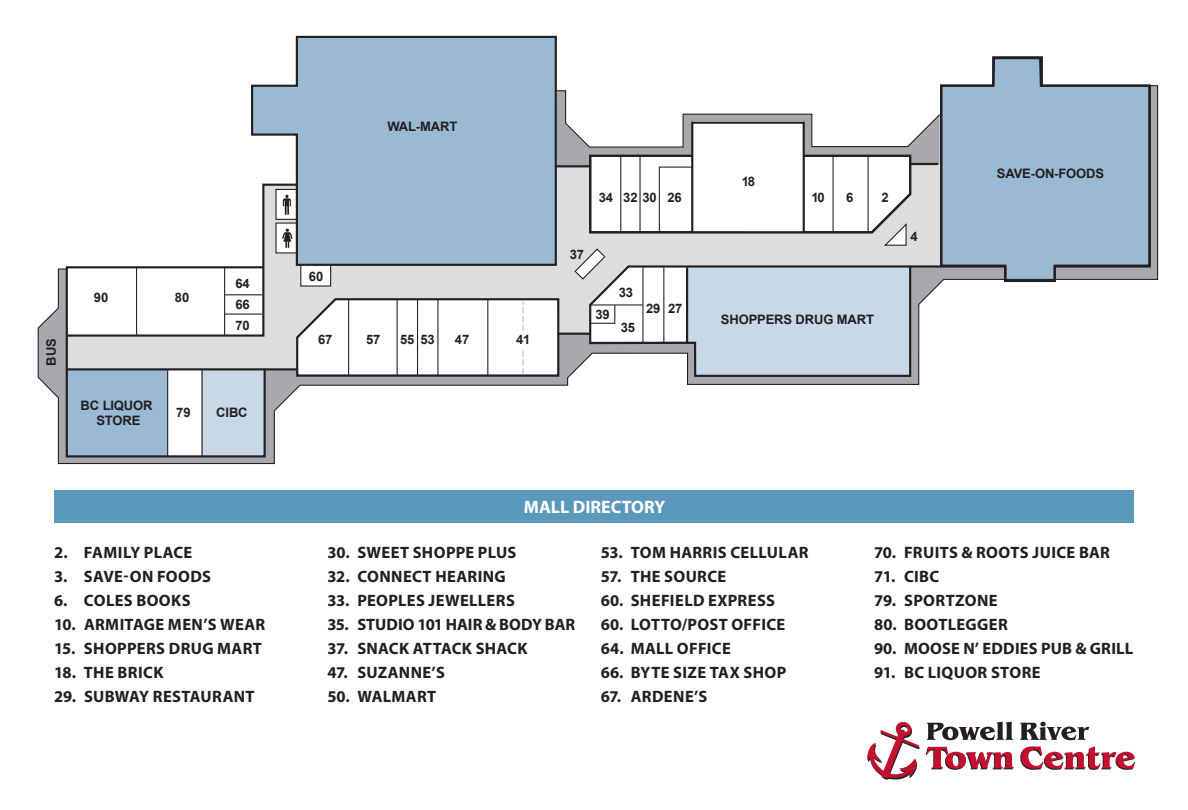
<style>
.page{position:relative;width:1188px;height:810px;background:#fff}
.page>*{position:absolute;margin:0;border:0;box-sizing:border-box;transform-origin:0 0}
.t1{font:700 18px "Myriad Pro";color:#fff}
.t2{font:700 16.5px "Myriad Pro";letter-spacing:.015em;color:#231f20}
.t3{font:700 16.5px "Myriad Pro";letter-spacing:-.005em;color:#231f20}
.t4{font:700 13.05px/15.1px "Arial";letter-spacing:-.01em;color:#231f20;text-align:center}
</style>
<div class="page">
<svg style="left:251px;top:35px;width:306px;height:50px;background:#a4bdd1"></svg>
<svg style="left:940px;top:56px;width:211px;height:29px"></svg>
<svg style="left:37px;top:85px;width:1122px;height:380px"></svg>
<hr style="left:167px;top:370px;width:1px;height:87px;background:#231f20">
<hr style="left:202px;top:370px;width:1px;height:87px;background:#231f20">
<svg style="left:65px;top:90px;width:876px;height:288px"></svg>
<hr style="left:868px;top:157px;width:1px;height:75px;background:#231f20">
<img style="left:282px;top:228px;width:11px;height:20px">
<img style="left:283px;top:194px;width:8px;height:20px">
<div style="left:54px;top:491px;width:1080px;height:32px;background:#5a98bc"></div>
<svg style="left:867px;top:722px;width:53px;height:58px"></svg>
<svg style="left:1020px;top:722px;width:69px;height:18px"></svg>
<svg style="left:927px;top:722px;width:86px;height:18px"></svg>
<svg style="left:1020px;top:746px;width:115px;height:24px"></svg>
<svg style="left:926px;top:746px;width:88px;height:24px"></svg>
<p class="t4" style="left:44px;top:366px;width:29px;rotate:-90deg">BUS</p>
<p class="t4" style="left:94px;top:290px;width:16px">90</p>
<p class="t4" style="left:175px;top:290px;width:16px">80</p>
<p class="t4" style="left:81px;top:398px;width:73px">BC LIQUOR<br>STORE</p>
<p class="t4" style="left:176px;top:405px;width:16px">79</p>
<p class="t4" style="left:235px;top:276px;width:16px">64</p>
<p class="t4" style="left:235px;top:298px;width:16px">66</p>
<p class="t4" style="left:235px;top:318px;width:16px">70</p>
<p class="t4" style="left:216px;top:405px;width:33px">CIBC</p>
<p class="t2" style="left:54px;top:542px;width:140px">2. FAMILY PLACE</p>
<p class="t2" style="left:54px;top:566px;width:159px">3. SAVE-ON FOODS</p>
<p class="t2" style="left:54px;top:590px;width:138px">6. COLES BOOKS</p>
<p class="t2" style="left:54px;top:614px;width:213px">10. ARMITAGE MEN’S WEAR</p>
<p class="t2" style="left:54px;top:638px;width:209px">15. SHOPPERS DRUG MART</p>
<p class="t2" style="left:54px;top:662px;width:111px">18. THE BRICK</p>
<p class="t2" style="left:54px;top:686px;width:202px">29. SUBWAY RESTAURANT</p>
<p class="t4" style="left:309px;top:269px;width:16px">60</p>
<p class="t4" style="left:387px;top:119px;width:71px">WAL-MART</p>
<p class="t4" style="left:318px;top:333px;width:16px">67</p>
<p class="t4" style="left:366px;top:333px;width:16px">57</p>
<p class="t4" style="left:400px;top:333px;width:36px">55 53</p>
<p class="t4" style="left:455px;top:333px;width:16px">47</p>
<p class="t4" style="left:516px;top:333px;width:16px">41</p>
<p class="t4" style="left:599px;top:190px;width:16px">34</p>
<p class="t4" style="left:742px;top:175px;width:15px">18</p>
<p class="t4" style="left:623px;top:191px;width:60px">32 30 26</p>
<p class="t4" style="left:811px;top:191px;width:15px">10</p>
<p class="t4" style="left:846px;top:191px;width:9px">6</p>
<p class="t4" style="left:882px;top:190px;width:9px">2</p>
<p class="t4" style="left:570px;top:247px;width:16px">37</p>
<p class="t4" style="left:595px;top:307px;width:16px">39</p>
<p class="t4" style="left:619px;top:285px;width:16px">33</p>
<p class="t4" style="left:621px;top:320px;width:16px">35</p>
<p class="t4" style="left:646px;top:302px;width:38px">29 27</p>
<p class="t4" style="left:721px;top:313px;width:155px">SHOPPERS DRUG MART</p>
<p class="t4" style="left:910px;top:229px;width:9px">4</p>
<p class="t1" style="left:524px;top:496px;width:143px">MALL DIRECTORY</p>
<p class="t4" style="left:997px;top:166px;width:109px">SAVE-ON-FOODS</p>
<p class="t2" style="left:327px;top:542px;width:191px">30. SWEET SHOPPE PLUS</p>
<p class="t2" style="left:327px;top:566px;width:180px">32. CONNECT HEARING</p>
<p class="t2" style="left:327px;top:590px;width:189px">33. PEOPLES JEWELLERS</p>
<p class="t3" style="left:327px;top:614px;width:249px">35. STUDIO 101 HAIR &amp; BODY BAR</p>
<p class="t2" style="left:327px;top:638px;width:202px">37. SNACK ATTACK SHACK</p>
<p class="t2" style="left:327px;top:662px;width:119px">47. SUZANNE’S</p>
<p class="t2" style="left:327px;top:686px;width:110px">50. WALMART</p>
<p class="t2" style="left:601px;top:542px;width:209px">53. TOM HARRIS CELLULAR</p>
<p class="t2" style="left:601px;top:566px;width:127px">57. THE SOURCE</p>
<p class="t2" style="left:601px;top:590px;width:176px">60. SHEFIELD EXPRESS</p>
<p class="t2" style="left:601px;top:614px;width:186px">60. LOTTO/POST OFFICE</p>
<p class="t2" style="left:601px;top:638px;width:132px">64. MALL OFFICE</p>
<p class="t2" style="left:601px;top:662px;width:187px">66. BYTE SIZE TAX SHOP</p>
<p class="t2" style="left:601px;top:686px;width:108px">67. ARDENE’S</p>
<p class="t2" style="left:874px;top:542px;width:237px">70. FRUITS &amp; ROOTS JUICE BAR</p>
<p class="t2" style="left:874px;top:566px;width:67px">71. CIBC</p>
<p class="t2" style="left:874px;top:590px;width:125px">79. SPORTZONE</p>
<p class="t2" style="left:874px;top:614px;width:135px">80. BOOTLEGGER</p>
<p class="t2" style="left:874px;top:638px;width:261px">90. MOOSE N’ EDDIES PUB &amp; GRILL</p>
<p class="t2" style="left:874px;top:662px;width:168px">91. BC LIQUOR STORE</p>
</div>
